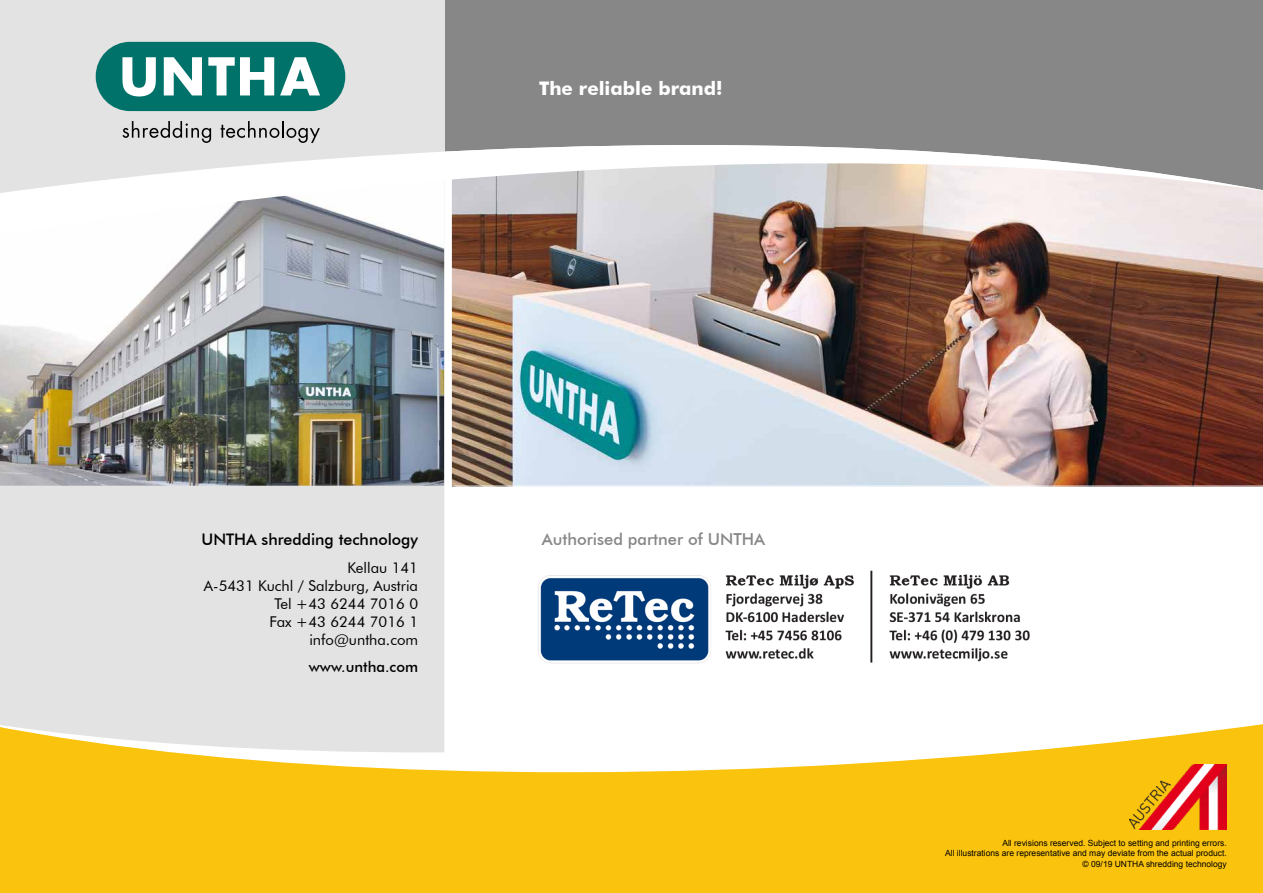
<style>
.page{position:relative;width:1263px;height:893px;background:#fff}
.page>*{position:absolute;margin:0;border:0;box-sizing:border-box;transform-origin:0 0}
.t1{font:700 18.75px "Futura BT";color:#fff}
.t2{font:500 16.5px "Futura BT";color:#878787}
.t3{font:500 15.9px "Futura BT";color:#000}
.t4{font:14.85px/17.9px "Futura BT";color:#000;text-align:right}
.t5{font:500 14.85px "Futura BT";color:#000}
.t6{font:8.55px/10.2px "Arial";color:#000;text-align:right}
</style>
<div class="page">
<img style="left:452px;top:238px;width:811px;height:248px">
<div style="left:444px;top:0;width:819px;height:130px;background:#878787"></div>
<div style="left:0;top:0;width:444px;height:868px;background:#e3e3e3"></div>
<img style="left:0;top:238px;width:444px;height:248px">
<div style="left:96px;top:42px;width:249px;height:69px;background:#007269;border-radius:34px"></div>
<svg style="left:122px;top:57px;width:34px;height:39px"></svg>
<svg style="left:164px;top:57px;width:38px;height:38px"></svg>
<svg style="left:208px;top:57px;width:66px;height:38px"></svg>
<svg style="left:280px;top:57px;width:40px;height:38px"></svg>
<svg style="left:123px;top:121px;width:88px;height:9px"></svg>
<svg style="left:221px;top:121px;width:99px;height:9px"></svg>
<div style="left:0;top:787px;width:1263px;height:106px;background:#fac30e"></div>
<svg style="left:0;top:677px;width:1263px;height:110px"></svg>
<img style="left:1129px;top:765px;width:98px;height:64px">
<svg style="left:0;top:130px;width:1263px;height:108px"></svg>
<img style="left:538px;top:570px;width:492px;height:94px">
<h1 class="t1" style="left:539px;top:77px;width:185px">The reliable brand!</h1>
<h3 class="t3" style="left:201px;top:529px;width:218px">UNTHA shredding technology</h3>
<h3 class="t4" style="left:204px;top:559px;width:216px">Kellau 141<br>A-5431 Kuchl / Salzburg, Austria<br>Tel +43 6244 7016 0<br>Fax +43 6244 7016 1 info@untha.com</h3>
<h3 class="t5" style="left:309px;top:657px;width:111px">www.untha.com</h3>
<h2 class="t2" style="left:542px;top:529px;width:225px">Authorised partner of UNTHA</h2>
<p class="t6" style="left:945px;top:838px;width:283px">All revisions reserved. Subject to setting and printing errors.<br>All illustrations are representative and may deviate from the actual product. © 09/19 UNTHA shredding technology</p>
</div>
